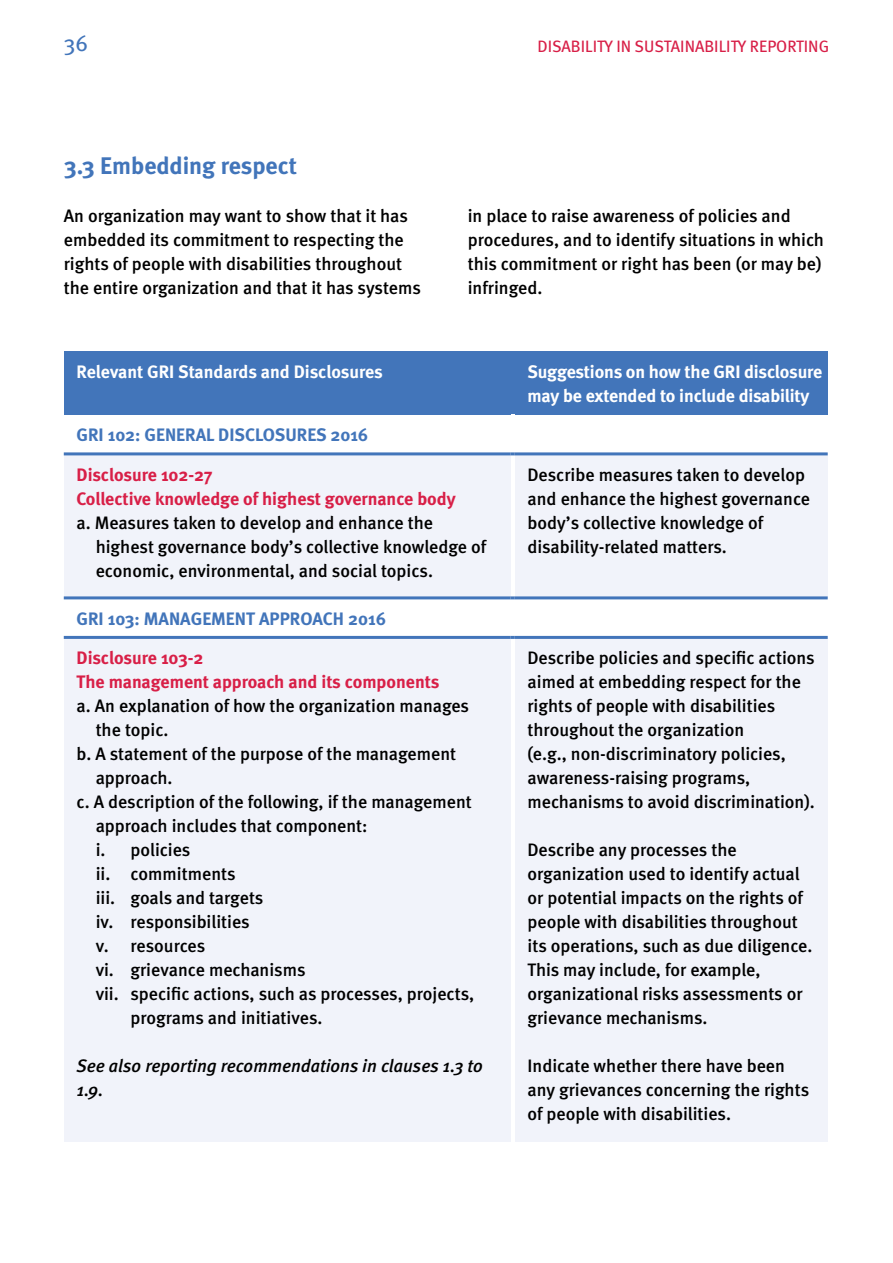
<style>
.page{position:relative;width:893px;height:1263px;background:#fff}
.page>*{position:absolute;margin:0;border:0;box-sizing:border-box;transform-origin:0 0}
.t1{font:700 24px "Meta";color:#4275ba}
.t2{font:22.5px "Meta";color:#4275ba}
.t3{font:500 18px/24px "Meta";color:#000}
.t4{font:700 18px/24px "Meta";color:#d81f47}
.t5{font:700 18px/24px "Meta";letter-spacing:-.01em;color:#fff}
.t6{font:700 18px "Meta";color:#4275ba}
.t7{font:italic 500 18px/24px "Meta";color:#000}
.t8{font:16.5px "Meta";color:#d81f47}
</style>
<div class="page">
<div style="left:510px;top:351px;width:5px;height:63px;background:#4275ba"></div>
<div style="left:64px;top:454px;width:446px;height:144px;background:#f1f3fa"></div>
<div style="left:515px;top:454px;width:313px;height:144px;background:#f1f3fa"></div>
<div style="left:64px;top:637px;width:446px;height:504px;background:#f1f3fa"></div>
<div style="left:515px;top:637px;width:313px;height:504px;background:#f1f3fa"></div>
<hr style="left:64px;top:596px;width:446px;height:3px;background:#4275ba">
<svg style="left:510px;top:596px;width:5px;height:3px"></svg>
<hr style="left:515px;top:596px;width:313px;height:3px;background:#4275ba">
<hr style="left:64px;top:452px;width:446px;height:3px;background:#4275ba">
<svg style="left:510px;top:452px;width:5px;height:3px"></svg>
<hr style="left:515px;top:452px;width:313px;height:3px;background:#4275ba">
<hr style="left:64px;top:636px;width:446px;height:3px;background:#4275ba">
<svg style="left:510px;top:636px;width:5px;height:3px"></svg>
<hr style="left:515px;top:636px;width:313px;height:3px;background:#4275ba">
<div style="left:64px;top:351px;width:446px;height:63px;background:#4275ba"></div>
<div style="left:515px;top:351px;width:313px;height:63px;background:#4275ba"></div>
<p class="t2" style="left:64px;top:30px;width:26px">36</p>
<p class="t8" style="left:538px;top:37px;width:293px">DISABILITY IN SUSTAINABILITY REPORTING</p>
<h3 class="t1" style="left:64px;top:151px;width:235px">3.3 Embedding respect</h3>
<p class="t3" style="left:64px;top:204px;width:359px">An organization may want to show that it has embedded its commitment to respecting the rights of people with disabilities throughout the entire organization and that it has systems</p>
<p class="t3" style="left:468px;top:204px;width:358px">in place to raise awareness of policies and procedures, and to identify situations in which this commitment or right has been (or may be) infringed.</p>
<p class="t5" style="left:77px;top:359px;width:308px">Relevant GRI Standards and Disclosures</p>
<p class="t5" style="left:527px;top:359px;width:296px">Suggestions on how the GRI disclosure may be extended to include disability</p>
<p class="t6" style="left:77px;top:424px;width:293px">GRI 102: GENERAL DISCLOSURES 2016</p>
<p class="t4" style="left:77px;top:462px;width:381px">Disclosure 102-27<br>Collective knowledge of highest governance body</p>
<p class="t3" style="left:96px;top:510px;width:393px;text-indent:-19px">a. Measures taken to develop and enhance the highest governance body’s collective knowledge of economic, environmental, and social topics.</p>
<p class="t3" style="left:527px;top:462px;width:284px">Describe measures taken to develop and enhance the highest governance body’s collective knowledge of disability-related matters.</p>
<p class="t6" style="left:77px;top:608px;width:311px">GRI 103: MANAGEMENT APPROACH 2016</p>
<p class="t4" style="left:77px;top:646px;width:364px">Disclosure 103-2<br>The management approach and its components</p>
<p class="t3" style="left:96px;top:694px;width:375px;text-indent:-19px">a. An explanation of how the organization manages the topic.</p>
<p class="t3" style="left:96px;top:742px;width:362px;text-indent:-19px">b. A statement of the purpose of the management approach.</p>
<p class="t3" style="left:96px;top:790px;width:378px;text-indent:-19px">c. A description of the following, if the management approach includes that component:</p>
<p class="t3" style="left:96px;top:838px;width:96px">i. policies</p>
<p class="t3" style="left:96px;top:862px;width:141px">ii. commitments</p>
<p class="t3" style="left:96px;top:886px;width:169px">iii. goals and targets</p>
<p class="t3" style="left:96px;top:910px;width:156px">iv. responsibilities</p>
<p class="t3" style="left:96px;top:934px;width:111px">v. resources</p>
<p class="t3" style="left:96px;top:958px;width:211px">vi. grievance mechanisms</p>
<p class="t3" style="left:131px;top:982px;width:345px;text-indent:-35px">vii. specifc actions, such as processes, projects, programs and initiatives.</p>
<p class="t7" style="left:77px;top:1053px;width:408px">See also reporting recommendations in clauses 1.3 to<br>1.9.</p>
<p class="t3" style="left:527px;top:646px;width:289px">Describe policies and specifc actions aimed at embedding respect for the rights of people with disabilities throughout the organization<br>(e.g., non-discriminatory policies, awareness-raising programs, mechanisms to avoid discrimination).</p>
<p class="t3" style="left:527px;top:838px;width:286px">Describe any processes the organization used to identify actual or potential impacts on the rights of people with disabilities throughout its operations, such as due diligence.<br>This may include, for example, organizational risks assessments or grievance mechanisms.</p>
<p class="t3" style="left:527px;top:1054px;width:283px">Indicate whether there have been any grievances concerning the rights of people with disabilities.</p>
</div>
